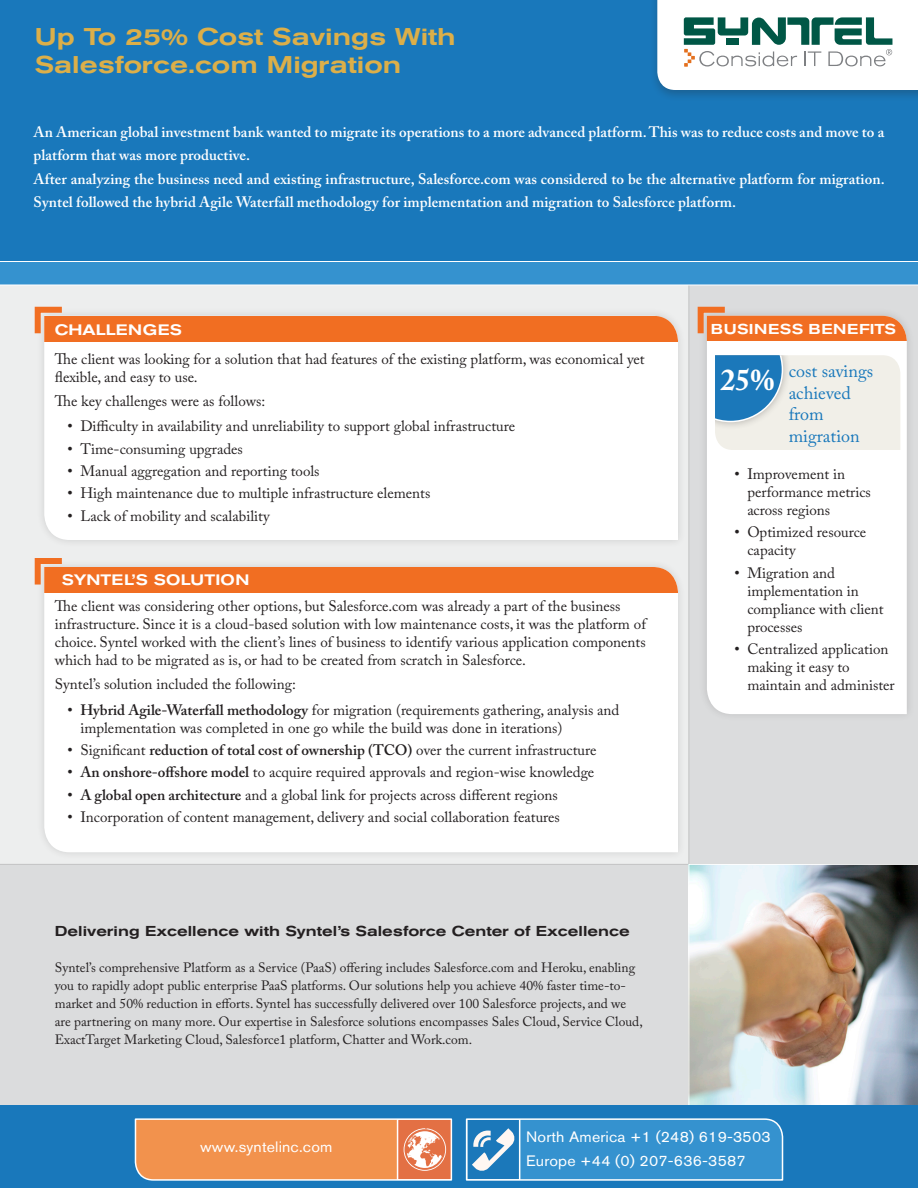
<style>
.page{position:relative;width:918px;height:1188px;background:#fff}
.page>*{position:absolute;margin:0;border:0;box-sizing:border-box;transform-origin:0 0}
.BODY_TEXT{font:700 30px "Adobe Caslon Pro";color:#fff}
.MAIN_ARTICLE_TITLE{font:500 expanded 24px/28.8px "Akzidenz Grotesk BQ";color:#dcaf49}
.BODY_TEXT-2{font:18px/21.6px "Adobe Caslon Pro";color:#1978bb}
.BODY_TEXT-3{font:15px/18px "Adobe Caslon Pro";color:#231f20}
.Intro_Paragraph{font:600 15px/23.2px "Adobe Caslon Pro";letter-spacing:.005em;color:#fff}
.Website___Contact_In{font:15px "Akzidenz Grotesk BQ";letter-spacing:.01em;color:#fff;scale:1.06 1}
.BODY_HEADING{font:500 expanded 15px "Akzidenz Grotesk BQ";color:#fff}
.BODY_HEADING-2{font:500 expanded 15px "Akzidenz Grotesk BQ";letter-spacing:.02em;color:#fff}
.BODY_HEADING-3{font:500 expanded 14.25px "Akzidenz Grotesk BQ";color:#231f20}
.BODY_HEADING-4{font:500 expanded 14.25px "Akzidenz Grotesk BQ";letter-spacing:.03em;color:#fff}
.BODY_TEXT-4{font:13.5px/18px "Adobe Caslon Pro";color:#231f20}
.s1{font-family:"Arial"}
.s2{font-weight:600}
</style>
<div class="page">
<div style="left:0;top:252px;width:918px;height:936px;background:#edeeee"></div>
<div style="left:688px;top:286px;width:230px;height:578px;background:#dbdcdd"></div>
<div style="left:0;top:0;width:918px;height:262px;background:#1978bb"></div>
<div style="left:649px;top:0;width:269px;height:103px;background:#231f20;opacity:.25"></div>
<svg style="left:0;top:261px;width:918px;height:24px;background:#4198d2"></svg>
<div style="left:36px;top:308px;width:650px;height:240px;background:#e6e7e7"></div>
<div style="left:44px;top:341px;width:634px;height:199px;background:#fff"></div>
<div style="left:44px;top:316px;width:634px;height:25px;background:#f16e22"></div>
<svg style="left:34px;top:306px;width:28px;height:33px"></svg>
<div style="left:36px;top:559px;width:650px;height:302px;background:#e8e9e9"></div>
<div style="left:44px;top:593px;width:634px;height:259px;background:#fff"></div>
<div style="left:44px;top:567px;width:634px;height:26px;background:#f16e22"></div>
<svg style="left:34px;top:558px;width:28px;height:33px"></svg>
<svg style="left:657px;top:0;width:261px;height:90px;background:#d6e3e0"></svg>
<div style="left:699px;top:308px;width:216px;height:414px;background:#d5d6d7"></div>
<div style="left:707px;top:341px;width:200px;height:373px;background:#fff"></div>
<div style="left:707px;top:316px;width:200px;height:25px;background:#f16e22"></div>
<svg style="left:715px;top:355px;width:185px;height:95px;background:#c2d4dd"></svg>
<svg style="left:695px;top:304px;width:36px;height:35px"></svg>
<div style="left:0;top:864px;width:688px;height:241px;background:#dbdcdd"></div>
<img style="left:688px;top:864px;width:230px;height:241px">
<div style="left:0;top:1105px;width:918px;height:83px;background:#1978bb"></div>
<svg style="left:465px;top:1118px;width:319px;height:63px;background:#4498d0"></svg>
<svg style="left:134px;top:1118px;width:319px;height:63px;background:#ed975f"></svg>
<p class="MAIN_ARTICLE_TITLE" style="left:35px;top:22px;width:423px">Up To 25% Cost Savings With<br>Salesforce.com Migration</p>
<p class="Intro_Paragraph" style="left:34px;top:120px;width:852px">An American global investment bank wanted to migrate its operations to a more advanced platform. This was to reduce costs and move to a platform that was more productive.</p>
<p class="Intro_Paragraph" style="left:34px;top:167px;width:853px">After analyzing the business need and existing infrastructure, Salesforce.com was considered to be the alternative platform for migration.<br>Syntel followed the hybrid Agile Waterfall methodology for implementation and migration to Salesforce platform.</p>
<p class="BODY_HEADING-2" style="left:55px;top:321px;width:129px">CHALLENGES</p>
<p class="BODY_TEXT-3" style="left:55px;top:349px;width:591px">The client was looking for a solution that had features of the existing platform, was economical yet flexible, and easy to use.</p>
<p class="BODY_TEXT-3" style="left:55px;top:392px;width:212px">The key challenges were as follows:</p>
<p class="BODY_TEXT-3" style="left:68px;top:417px;width:449px"><span class="s1">•</span> Difficulty in availability and unreliability to support global infrastructure</p>
<p class="BODY_TEXT-3" style="left:68px;top:440px;width:177px"><span class="s1">•</span> Time-consuming upgrades</p>
<p class="BODY_TEXT-3" style="left:68px;top:462px;width:254px"><span class="s1">•</span> Manual aggregation and reporting tools</p>
<p class="BODY_TEXT-3" style="left:68px;top:484px;width:364px"><span class="s1">•</span> High maintenance due to multiple infrastructure elements</p>
<p class="BODY_TEXT-3" style="left:68px;top:506px;width:204px"><span class="s1">•</span> Lack of mobility and scalability</p>
<p class="BODY_HEADING" style="left:62px;top:571px;width:189px">SYNTEL’S SOLUTION</p>
<p class="BODY_TEXT-3" style="left:55px;top:597px;width:593px">The client was considering other options, but Salesforce.com was already a part of the business infrastructure. Since it is a cloud-based solution with low maintenance costs, it was the platform of choice. Syntel worked with the client’s lines of business to identify various application components which had to be migrated as is, or had to be created from scratch in Salesforce.</p>
<p class="BODY_TEXT-3" style="left:55px;top:675px;width:243px">Syntel’s solution included the following:</p>
<p class="BODY_TEXT-3" style="left:80px;top:701px;width:541px;text-indent:-13px"><span class="s1">•</span> <span class="s2">Hybrid Agile-Waterfall methodology</span> for migration (requirements gathering, analysis and implementation was completed in one go while the build was done in iterations)</p>
<p class="BODY_TEXT-3" style="left:68px;top:741px;width:530px"><span class="s1">•</span> Significant <span class="s2">reduction of total cost of ownership (TCO)</span> over the current infrastructure</p>
<p class="BODY_TEXT-3" style="left:68px;top:763px;width:528px"><span class="s1">•</span> <span class="s2">An onshore-offshore model</span> to acquire required approvals and region-wise knowledge</p>
<p class="BODY_TEXT-3" style="left:68px;top:785px;width:492px"><span class="s1">•</span> <span class="s2">A global open architecture</span> and a global link for projects across different regions</p>
<p class="BODY_TEXT-3" style="left:68px;top:808px;width:494px"><span class="s1">•</span> Incorporation of content management, delivery and social collaboration features</p>
<p class="BODY_HEADING-3" style="left:55px;top:923px;width:577px">Delivering Excellence with Syntel’s Salesforce Center of Excellence</p>
<p class="BODY_TEXT-4" style="left:55px;top:958px;width:589px">Syntel’s comprehensive Platform as a Service (PaaS) offering includes Salesforce.com and Heroku, enabling you to rapidly adopt public enterprise PaaS platforms. Our solutions help you achieve 40% faster time-to&shy;market and 50% reduction in efforts. Syntel has successfully delivered over 100 Salesforce projects, and we are partnering on many more. Our expertise in Salesforce solutions encompasses Sales Cloud, Service Cloud, ExactTarget Marketing Cloud, Salesforce1 platform, Chatter and Work.com.</p>
<p class="BODY_HEADING-4" style="left:711px;top:321px;width:186px">BUSINESS BENEFITS</p>
<p class="BODY_TEXT-2" style="left:789px;top:360px;width:86px">cost savings achieved from migration</p>
<p class="BODY_TEXT" style="left:721px;top:362px;width:55px">25%</p>
<p class="BODY_TEXT-3" style="left:747px;top:465px;width:125px;text-indent:-13px"><span class="s1">•</span> Improvement in performance metrics across regions</p>
<p class="BODY_TEXT-3" style="left:747px;top:523px;width:120px;text-indent:-13px"><span class="s1">•</span> Optimized resource capacity</p>
<p class="BODY_TEXT-3" style="left:747px;top:563px;width:138px;text-indent:-13px"><span class="s1">•</span> Migration and implementation in compliance with client processes</p>
<p class="BODY_TEXT-3" style="left:747px;top:640px;width:149px;text-indent:-13px"><span class="s1">•</span> Centralized application making it easy to maintain and administer</p>
<p class="Website___Contact_In" style="left:200px;top:1138px;width:126px">www.syntelinc.com</p>
<p class="Website___Contact_In" style="left:526px;top:1127px;width:232px">North America +1 (248) 619-3503</p>
<p class="Website___Contact_In" style="left:526px;top:1151px;width:209px">Europe +44 (0) 207-636-3587</p>
</div>
